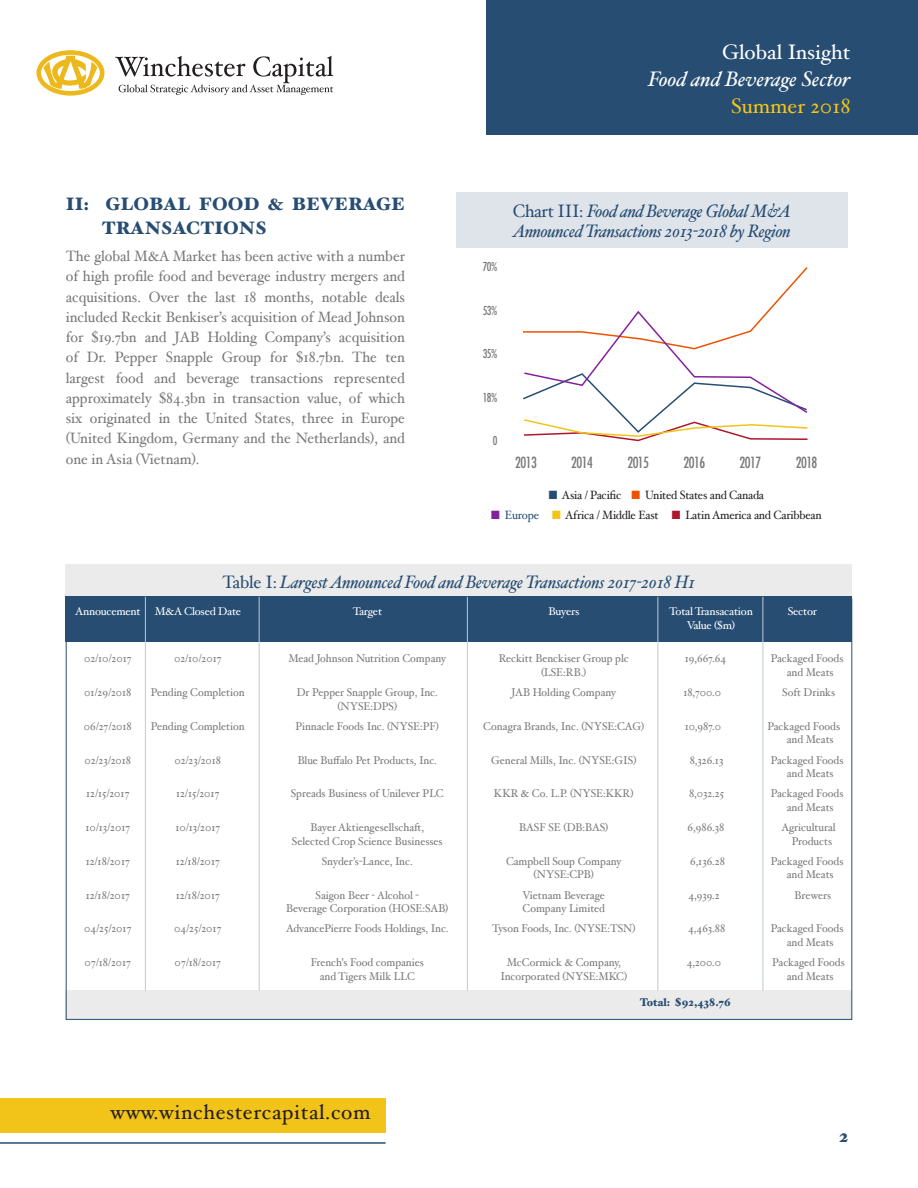
<style>
.page{position:relative;width:918px;height:1188px;background:#fff}
.page>*{position:absolute;margin:0;border:0;box-sizing:border-box;transform-origin:0 0}
.t1{font:italic 21px/27px "Hoefler Text";color:#fff;text-align:right}
.t2{font:21px "Hoefler Text";letter-spacing:.03em;color:#231f20}
.t3{font:21px "Hoefler Text";color:#f2c318}
.t4{font:italic 18px/20.2px "Hoefler Text";letter-spacing:-.02em;color:#274d72;scale:.95 1}
.t5{font:900 18px/24px "Hoefler Text";color:#274d72}
.t6{font:15px/20.2px "Hoefler Text";color:#787878;text-align:justify;scale:.95 1}
.t7{font:condensed 15px "Futura";letter-spacing:-.04em;color:#787878;scale:.95 1}
.t8{font:12px "Hoefler Text";letter-spacing:-.02em;color:#231f20;scale:.95 1}
.t9{font:condensed 12px "Futura";letter-spacing:-.04em;color:#787878;scale:.95 1}
.t10{font:11.25px/13.5px "Hoefler Text";color:#787878;text-align:center;scale:.95 1}
.t11{font:11.25px "Hoefler Text";letter-spacing:-.02em;color:#fff}
.t12{font:900 11.25px "Hoefler Text";color:#274d72;scale:.95 1}
.s1{font-style:normal}
.s2{color:#274d72}
.s3{color:#ed5200}
.s4{color:#85209b}
.s5{color:#f2c318}
.s6{color:#ae172b}
</style>
<div class="page">
<svg style="left:36px;top:50px;width:68px;height:46px"></svg>
<svg style="left:115px;top:56px;width:218px;height:39px"></svg>
<div style="left:0;top:1098px;width:386px;height:34px;background:#f2c318"></div>
<hr style="left:0;top:1142px;width:386px;height:2px;background:#274d72">
<div style="left:66px;top:565px;width:786px;height:32px;background:#ebebeb"></div>
<div style="left:66px;top:991px;width:786px;height:28px;background:#ebebeb"></div>
<div style="left:66px;top:596px;width:786px;height:46px;background:#274d72"></div>
<hr style="left:145px;top:597px;width:1px;height:394px;background:#becad5">
<hr style="left:259px;top:597px;width:1px;height:394px;background:#becad5">
<hr style="left:467px;top:597px;width:1px;height:394px;background:#becad5">
<hr style="left:658px;top:597px;width:1px;height:394px;background:#becad5">
<hr style="left:763px;top:597px;width:1px;height:394px;background:#becad5">
<div style="left:486px;top:0;width:432px;height:135px;background:#274d72"></div>
<div style="left:456px;top:192px;width:392px;height:56px;background:#dfe4ea"></div>
<svg style="left:523px;top:267px;width:285px;height:175px"></svg>
<p class="t5" style="left:102px;top:192px;width:305px;text-indent:-36px">II: GLOBAL FOOD &amp; BEVERAGE<br>TRANSACTIONS</p>
<p class="t6" style="left:66px;top:246px;width:359px">The global M&amp;A Market has been active with a number of high profile food and beverage industry mergers and acquisitions. Over the last 18 months, notable deals included Reckit Benkiser’s acquisition of Mead Johnson for $19.7bn and JAB Holding Company’s acquisition of Dr. Pepper Snapple Group for $18.7bn. The ten largest food and beverage transactions represented approximately $84.3bn in transaction value, of which six originated in the United States, three in Europe (United Kingdom, Germany and the Netherlands), and one in Asia (Vietnam).</p>
<p class="t1" style="left:648px;top:38px;width:204px"><span class="s1">Global Insight<br></span>Food and Beverage Sector</p>
<p class="t3" style="left:731px;top:93px;width:121px">Summer 2018</p>
<p class="t9" style="left:483px;top:259px;width:17px">70%</p>
<p class="t9" style="left:483px;top:303px;width:17px">53%</p>
<p class="t9" style="left:483px;top:346px;width:17px">35%</p>
<p class="t9" style="left:483px;top:390px;width:17px">18%</p>
<p class="t9" style="left:493px;top:433px;width:6px">0</p>
<p class="t4" style="left:513px;top:200px;width:295px"><span class="s1">Chart III:</span> Food and Beverage Global M&amp;A<br>Announced Transactions 2013-2018 by Region</p>
<p class="t7" style="left:515px;top:453px;width:24px">2013</p>
<p class="t7" style="left:571px;top:453px;width:24px">2014</p>
<p class="t7" style="left:627px;top:453px;width:24px">2015</p>
<p class="t7" style="left:684px;top:453px;width:24px">2016</p>
<p class="t7" style="left:740px;top:453px;width:24px">2017</p>
<p class="t7" style="left:796px;top:453px;width:24px">2018</p>
<p class="t8" style="left:549px;top:488px;width:228px"><span class="s2">■</span> Asia / Pacific <span class="s3">■</span> United States and Canada</p>
<p class="t8" style="left:491px;top:508px;width:349px"><span class="s4">■</span> <span class="s2">Europe</span> <span class="s5">■</span> Africa / Middle East <span class="s6">■</span> Latin America and Caribbean</p>
<p class="t4" style="left:223px;top:571px;width:499px"><span class="s1">Table I:</span> Largest Announced Food and Beverage Transactions 2017-2018 H1</p>
<p class="t11" style="left:75px;top:605px;width:67px">Annoucement</p>
<p class="t11" style="left:155px;top:605px;width:88px">M&amp;A Closed Date</p>
<p class="t11" style="left:353px;top:605px;width:31px">Target</p>
<p class="t11" style="left:548px;top:605px;width:32px">Buyers</p>
<p class="t11" style="left:669px;top:605px;width:85px">Total Transacation</p>
<p class="t11" style="left:788px;top:605px;width:31px">Sector</p>
<p class="t11" style="left:687px;top:618px;width:50px">Value ($m)</p>
<p class="t10" style="left:84px;top:652px;width:52px">02/10/2017</p>
<p class="t10" style="left:174px;top:652px;width:52px">02/10/2017</p>
<p class="t10" style="left:288px;top:652px;width:168px">Mead Johnson Nutrition Company</p>
<p class="t10" style="left:499px;top:652px;width:138px">Reckitt Benckiser Group plc</p>
<p class="t10" style="left:685px;top:652px;width:45px">19,667.64</p>
<p class="t10" style="left:771px;top:652px;width:78px">Packaged Foods</p>
<p class="t10" style="left:541px;top:665px;width:49px">(LSE:RB.)</p>
<p class="t10" style="left:787px;top:665px;width:51px">and Meats</p>
<p class="t10" style="left:84px;top:685px;width:51px">01/29/2018</p>
<p class="t10" style="left:151px;top:685px;width:100px">Pending Completion</p>
<p class="t10" style="left:297px;top:685px;width:150px">Dr Pepper Snapple Group, Inc.</p>
<p class="t10" style="left:511px;top:685px;width:112px">JAB Holding Company</p>
<p class="t10" style="left:683px;top:685px;width:41px">18,700.0</p>
<p class="t10" style="left:782px;top:685px;width:57px">Soft Drinks</p>
<p class="t10" style="left:337px;top:699px;width:64px">(NYSE:DPS)</p>
<p class="t10" style="left:84px;top:719px;width:52px">06/27/2018</p>
<p class="t10" style="left:151px;top:719px;width:100px">Pending Completion</p>
<p class="t10" style="left:296px;top:719px;width:153px">Pinnacle Foods Inc. (NYSE:PF)</p>
<p class="t10" style="left:483px;top:719px;width:171px">Conagra Brands, Inc. (NYSE:CAG)</p>
<p class="t10" style="left:685px;top:719px;width:40px">10,987.0</p>
<p class="t10" style="left:787px;top:719px;width:58px;text-align:left;text-indent:-19px">Packaged Foods and Meats</p>
<p class="t10" style="left:84px;top:753px;width:51px">02/23/2018</p>
<p class="t10" style="left:174px;top:753px;width:51px">02/23/2018</p>
<p class="t10" style="left:298px;top:753px;width:148px">Blue Buffalo Pet Products, Inc.</p>
<p class="t10" style="left:491px;top:753px;width:155px">General Mills, Inc. (NYSE:GIS)</p>
<p class="t10" style="left:690px;top:753px;width:37px">8,326.13</p>
<p class="t10" style="left:771px;top:753px;width:78px">Packaged Foods and Meats</p>
<p class="t10" style="left:86px;top:787px;width:47px">12/15/2017</p>
<p class="t10" style="left:176px;top:787px;width:47px">12/15/2017</p>
<p class="t10" style="left:291px;top:787px;width:162px">Spreads Business of Unilever PLC</p>
<p class="t10" style="left:494px;top:787px;width:149px">KKR &amp; Co. L.P. (NYSE:KKR)</p>
<p class="t10" style="left:689px;top:787px;width:38px">8,032.25</p>
<p class="t10" style="left:771px;top:787px;width:78px">Packaged Foods and Meats</p>
<p class="t10" style="left:85px;top:820px;width:49px">10/13/2017</p>
<p class="t10" style="left:175px;top:820px;width:49px">10/13/2017</p>
<p class="t10" style="left:310px;top:820px;width:121px">Bayer Aktiengesellschaft,</p>
<p class="t10" style="left:519px;top:820px;width:95px">BASF SE (DB:BAS)</p>
<p class="t10" style="left:688px;top:820px;width:40px">6,986.38</p>
<p class="t10" style="left:781px;top:820px;width:59px">Agricultural</p>
<p class="t10" style="left:292px;top:834px;width:160px">Selected Crop Science Businesses</p>
<p class="t10" style="left:792px;top:834px;width:44px">Products</p>
<p class="t10" style="left:86px;top:854px;width:48px">12/18/2017</p>
<p class="t10" style="left:176px;top:854px;width:48px">12/18/2017</p>
<p class="t10" style="left:322px;top:854px;width:97px">Snyder’s-Lance, Inc.</p>
<p class="t10" style="left:506px;top:854px;width:123px">Campbell Soup Company</p>
<p class="t10" style="left:690px;top:854px;width:38px">6,136.28</p>
<p class="t10" style="left:771px;top:854px;width:78px">Packaged Foods</p>
<p class="t10" style="left:534px;top:868px;width:65px">(NYSE:CPB)</p>
<p class="t10" style="left:787px;top:868px;width:51px">and Meats</p>
<p class="t10" style="left:86px;top:888px;width:48px">12/18/2017</p>
<p class="t10" style="left:176px;top:888px;width:48px">12/18/2017</p>
<p class="t10" style="left:316px;top:888px;width:110px">Saigon Beer - Alcohol -</p>
<p class="t10" style="left:523px;top:888px;width:88px">Vietnam Beverage</p>
<p class="t10" style="left:688px;top:888px;width:35px">4,939.2</p>
<p class="t10" style="left:795px;top:888px;width:40px">Brewers</p>
<p class="t10" style="left:286px;top:901px;width:172px">Beverage Corporation (HOSE:SAB)</p>
<p class="t10" style="left:523px;top:901px;width:88px">Company Limited</p>
<p class="t10" style="left:84px;top:922px;width:51px">04/25/2017</p>
<p class="t10" style="left:174px;top:922px;width:51px">04/25/2017</p>
<p class="t10" style="left:286px;top:922px;width:173px">AdvancePierre Foods Holdings, Inc.</p>
<p class="t10" style="left:492px;top:922px;width:153px">Tyson Foods, Inc. (NYSE:TSN)</p>
<p class="t10" style="left:688px;top:922px;width:40px">4,463.88</p>
<p class="t10" style="left:771px;top:922px;width:78px">Packaged Foods and Meats</p>
<p class="t10" style="left:85px;top:955px;width:50px">07/18/2017</p>
<p class="t10" style="left:175px;top:955px;width:50px">07/18/2017</p>
<p class="t10" style="left:311px;top:955px;width:121px">French’s Food companies</p>
<p class="t10" style="left:507px;top:955px;width:121px">McCormick &amp; Company,</p>
<p class="t10" style="left:687px;top:955px;width:38px">4,200.0</p>
<p class="t10" style="left:772px;top:955px;width:78px">Packaged Foods</p>
<p class="t10" style="left:320px;top:969px;width:102px">and Tigers Milk LLC</p>
<p class="t10" style="left:500px;top:969px;width:135px">Incorporated (NYSE:MKC)</p>
<p class="t10" style="left:787px;top:969px;width:51px">and Meats</p>
<p class="t12" style="left:640px;top:995px;width:97px">Total: $92,438.76</p>
<p class="t2" style="left:110px;top:1100px;width:262px">www.winchestercapital.com</p>
<p class="t5" style="left:839px;top:1124px;width:11px">2</p>
</div>
